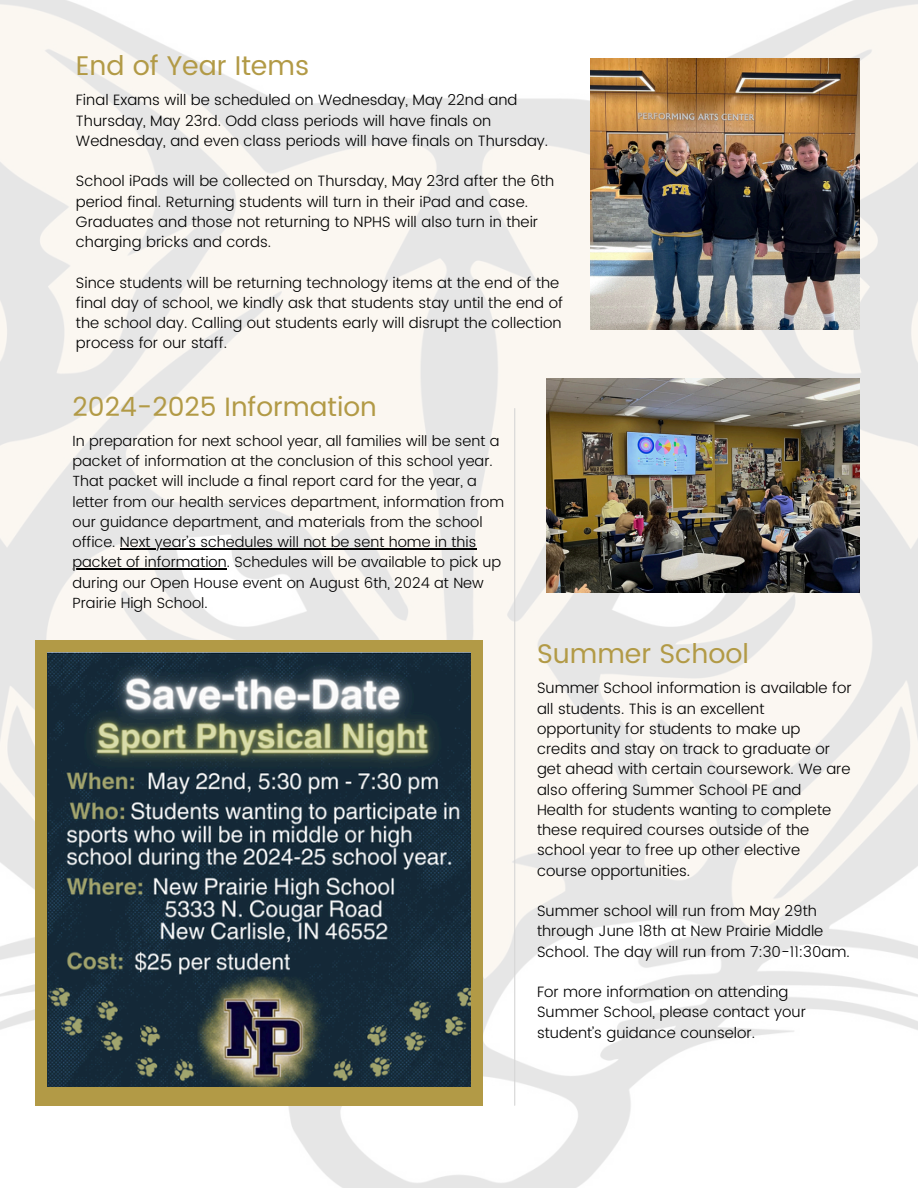
<style>
.page{position:relative;width:918px;height:1188px;background:#fff}
.page>*{position:absolute;margin:0;border:0;box-sizing:border-box;transform-origin:0 0}
.t1{font:27px "Poppins";color:#b29a46}
.t2{font:26.55px "Poppins";color:#b29a46}
.t3{font:300 15px/20.2px "Poppins";color:#000}
.t4{font:300 14.7px/20.2px "Poppins";color:#000}
</style>
<div class="page">
<img style="left:0;top:0;width:918px;height:1188px">
<img style="left:546px;top:378px;width:313px;height:214px">
<hr style="left:514px;top:409px;width:1px;height:696px;background:#d6d6d6">
<div style="left:35px;top:640px;width:448px;height:466px;background:#b29a46"></div>
<img style="left:591px;top:59px;width:269px;height:271px">
<img style="left:48px;top:652px;width:423px;height:435px">
<hr style="left:120px;top:548px;width:356px;height:1px;background:#000">
<hr style="left:73px;top:569px;width:154px;height:1px;background:#000">
<p class="t1" style="left:76px;top:50px;width:235px">End of Year Items</p>
<p class="t3" style="left:76px;top:90px;width:474px">Final Exams will be scheduled on Wednesday, May 22nd and<br>Thursday, May 23rd. Odd class periods will have finals on<br>Wednesday, and even class periods will have finals on Thursday.</p>
<p class="t3" style="left:76px;top:171px;width:480px">School iPads will be collected on Thursday, May 23rd after the 6th period final. Returning students will turn in their iPad and case.<br>Graduates and those not returning to NPHS will also turn in their charging bricks and cords.</p>
<p class="t3" style="left:76px;top:272px;width:489px">Since students will be returning technology items at the end of the final day of school, we kindly ask that students stay until the end of the school day. Calling out students early will disrupt the collection process for our staff.</p>
<p class="t2" style="left:73px;top:391px;width:306px">2024-2025 Information</p>
<p class="t4" style="left:73px;top:431px;width:433px">In preparation for next school year, all families will be sent a packet of information at the conclusion of this school year.<br>That packet will include a final report card for the year, a letter from our health services department, information from our guidance department, and materials from the school office. Next year’s schedules will not be sent home in this</p>
<h1 class="t4" style="left:73px;top:552px;width:430px">packet of information. Schedules will be available to pick up during our Open House event on August 6th, 2024 at New<br>Prairie High School.</h1>
<p class="t1" style="left:537px;top:638px;width:214px">Summer School</p>
<p class="t3" style="left:537px;top:678px;width:316px">Summer School information is available for all students. This is an excellent opportunity for students to make up credits and stay on track to graduate or get ahead with certain coursework. We are also offering Summer School PE and<br>Health for students wanting to complete these required courses outside of the school year to free up other elective course opportunities.</p>
<h1 class="t3" style="left:537px;top:901px;width:314px">Summer school will run from May 29th through June 18th at New Prairie Middle<br>School. The day will run from 7:30-11:30am.</h1>
<p class="t3" style="left:537px;top:982px;width:270px">For more information on attending<br>Summer School, please contact your student’s guidance counselor.</p>
</div>
